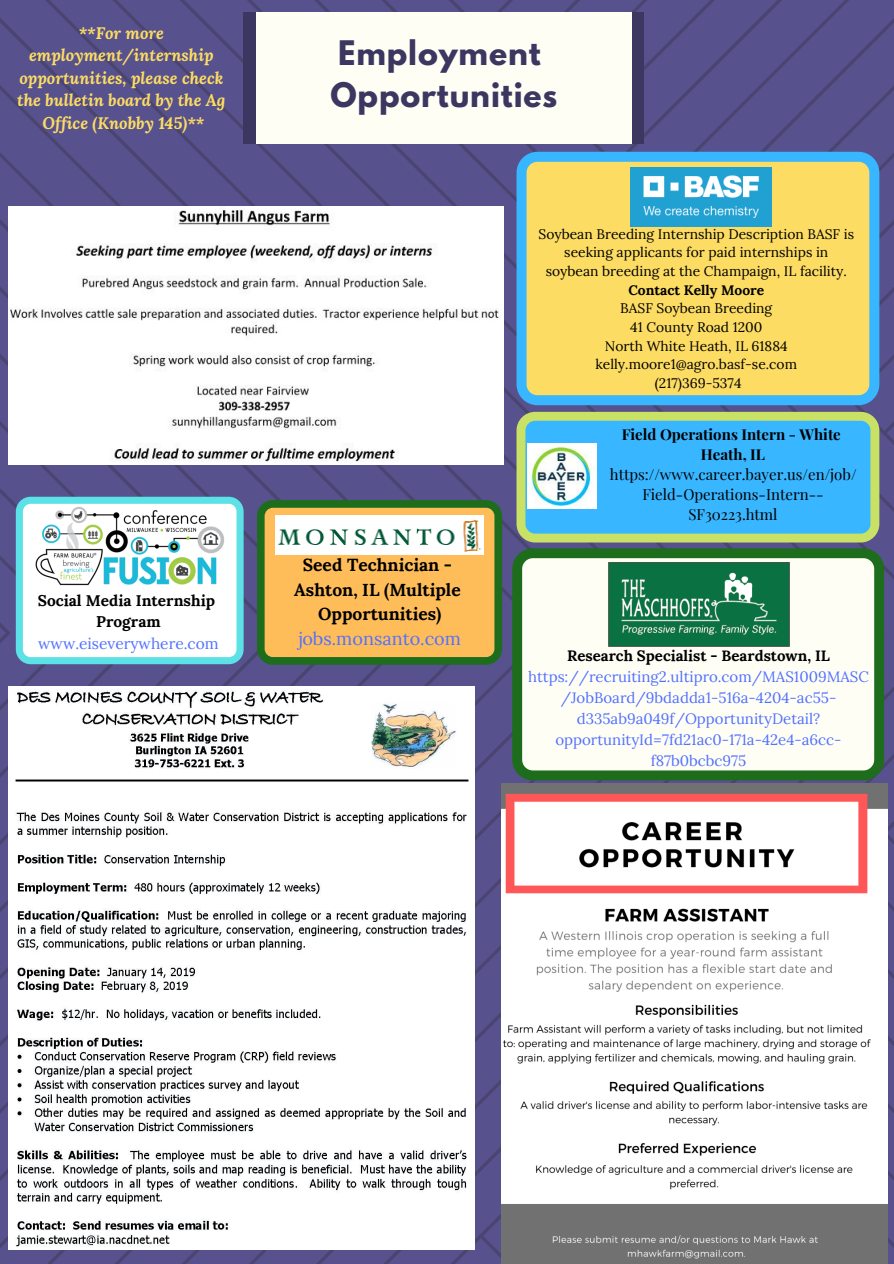
<style>
.page{position:relative;width:894px;height:1264px;background:#fff}
.page>*{position:absolute;margin:0;border:0;box-sizing:border-box;transform-origin:0 0}
.t1{font:700 30px/41.7px "League Spartan";letter-spacing:.03em;color:#3b3760}
.t2{font:18px "Lora";color:#5271ff}
.t3{font:700 17.4px/24.2px "Lora";color:#000;text-align:center}
.t4{font:italic 700 16.5px/22.5px "Lora";color:#fcdc63;text-align:center}
.t5{font:700 15.45px/21.6px "Lora";color:#000;text-align:center}
.t6{font:15.45px "Lora";color:#5271ff}
.t7{font:15px/21px "Lora";color:#5271ff;text-align:center}
.t8{font:15px/20.2px "Playfair Display";color:#000;text-align:center}
.t9{font:700 15px/20.2px "Playfair Display";color:#000;text-align:center}
.t10{font:700 15px "Lora";color:#000}
.t11{font:13.8px/18.6px "Lora";color:#000;text-align:center}
.t12{font:700 13.8px "Lora";color:#000}
</style>
<div class="page">
<img style="left:0;top:0;width:893px;height:1263px">
<div style="left:248px;top:13px;width:390px;height:130px;background:#fffef5"></div>
<div style="left:243px;top:13px;width:12px;height:130px;background:#3b3760"></div>
<div style="left:631px;top:13px;width:12px;height:130px;background:#3b3760"></div>
<svg style="left:16px;top:496px;width:227px;height:168px"></svg>
<img style="left:29px;top:504px;width:201px;height:87px">
<svg style="left:257px;top:500px;width:245px;height:164px;background:#d5af51"></svg>
<img style="left:276px;top:516px;width:207px;height:38px">
<svg style="left:516px;top:152px;width:363px;height:253px;background:#dfd579"></svg>
<img style="left:630px;top:168px;width:140px;height:58px">
<svg style="left:512px;top:548px;width:371px;height:232px;fill:#fffef5"></svg>
<img style="left:608px;top:562px;width:181px;height:85px">
<svg style="left:516px;top:412px;width:363px;height:130px;background:#54bde1"></svg>
<img style="left:527px;top:443px;width:69px;height:66px">
<img style="left:8px;top:686px;width:466px;height:563px">
<img style="left:8px;top:206px;width:495px;height:258px">
<img style="left:501px;top:783px;width:385px;height:480px">
<p class="t4" style="left:17px;top:21px;width:210px">**For more employment/internship opportunities, please check the bulletin board by the Ag<br>Office (Knobby 145)**</p>
<p class="t5" style="left:38px;top:589px;width:179px">Social Media Internship<br>Program</p>
<p class="t6" style="left:38px;top:633px;width:182px">www.eiseverywhere.com</p>
<h1 class="t1" style="left:330px;top:36px;width:228px">Employment<br>Opportunities</h1>
<p class="t11" style="left:538px;top:224px;width:317px">Soybean Breeding Internship Description BASF is seeking applicants for paid internships in soybean breeding at the Champaign, IL facility.</p>
<p class="t12" style="left:628px;top:281px;width:137px">Contact Kelly Moore</p>
<p class="t11" style="left:595px;top:299px;width:203px">BASF Soybean Breeding<br>41 County Road 1200<br>North White Heath, IL 61884 kelly.moore1@agro.basf-se.com (217)369-5374</p>
<p class="t3" style="left:294px;top:553px;width:168px">Seed Technician -<br>Ashton, IL (Multiple<br>Opportunities)</p>
<h2 class="t2" style="left:298px;top:627px;width:164px">jobs.monsanto.com</h2>
<p class="t9" style="left:621px;top:423px;width:220px">Field Operations Intern - White<br>Heath, IL</p>
<p class="t8" style="left:609px;top:463px;width:248px">https://www.career.bayer.us/en/job/<br>Field-Operations-Intern--<br>SF30223.html</p>
<p class="t10" style="left:567px;top:646px;width:264px">Research Specialist - Beardstown, IL</p>
<p class="t7" style="left:528px;top:666px;width:342px">https://recruiting2.ultipro.com/MAS1009MASC /JobBoard/9bdadda1-516a-4204-ac55- d335ab9a049f/OpportunityDetail? opportunityId=7fd21ac0-171a-42e4-a6cc&shy;f87b0bcbc975</p>
</div>
